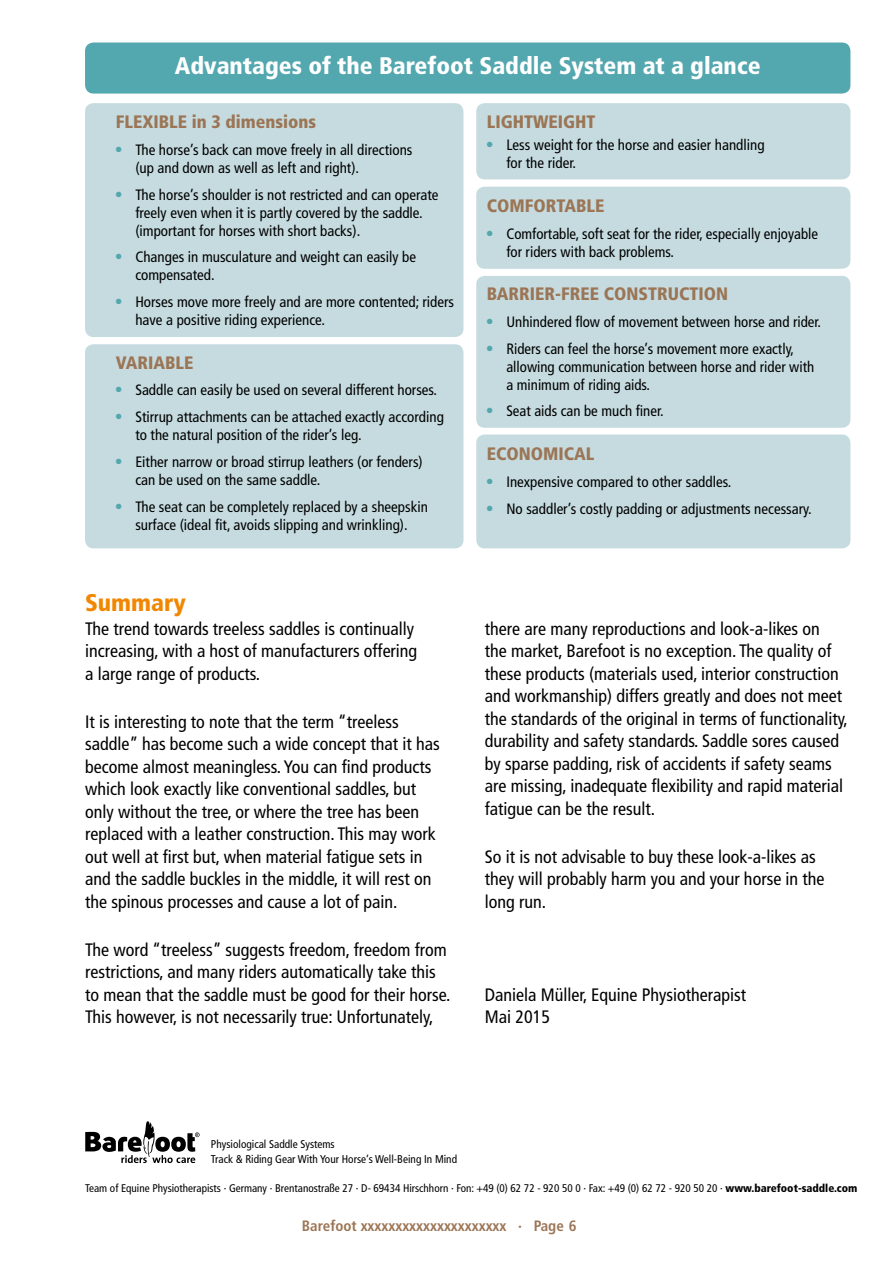
<style>
.page{position:relative;width:893px;height:1263px;background:#fff}
.page>*{position:absolute;margin:0;border:0;box-sizing:border-box;transform-origin:0 0}
.t1{font:900 condensed 24px "Frutiger";color:#fff}
.t2{font:900 condensed 24px "Frutiger";color:#f18700}
.t3{font:condensed 18px/22.5px "Frutiger";color:#000}
.t4{font:900 condensed 18px "Frutiger";color:#9b7555}
.t5{font:condensed 15px/18px "Frutiger";color:#000}
.t6{font:700 condensed 15px "Frutiger";color:#9b7555}
.t7{font:condensed 11.25px/15px "Frutiger";color:#000}
.t8{font:condensed 11.1px "Frutiger";color:#000}
.s1{font-weight:900}
</style>
<div class="page">
<svg style="left:85px;top:1121px;width:115px;height:42px"></svg>
<div style="left:85px;top:43px;width:765px;height:51px;background:#53a7ae;border-radius:9px"></div>
<div style="left:476px;top:103px;width:374px;height:76px;background:#c5dbdf;border-radius:9px"></div>
<div style="left:476px;top:187px;width:374px;height:82px;background:#c5dbdf;border-radius:9px"></div>
<div style="left:476px;top:434px;width:374px;height:114px;background:#c5dbdf;border-radius:9px"></div>
<div style="left:85px;top:344px;width:378px;height:204px;background:#c5dbdf;border-radius:9px"></div>
<div style="left:476px;top:276px;width:374px;height:152px;background:#c5dbdf;border-radius:9px"></div>
<div style="left:85px;top:103px;width:378px;height:234px;background:#c5dbdf;border-radius:9px"></div>
<h1 class="t1" style="left:175px;top:52px;width:587px">Advantages of the Barefoot Saddle System at a glance</h1>
<p class="t4" style="left:116px;top:111px;width:202px">FLEXIBLE in 3 dimensions</p>
<p class="t5" style="left:135px;top:141px;width:279px;text-indent:-20px"><sup>●</sup> The horse’s back can move freely in all directions (up and down as well as left and right).</p>
<p class="t5" style="left:135px;top:186px;width:305px;text-indent:-20px"><sup>●</sup> The horse’s shoulder is not restricted and can operate freely even when it is partly covered by the saddle. (important for horses with short backs).</p>
<p class="t5" style="left:135px;top:248px;width:282px;text-indent:-20px"><sup>●</sup> Changes in musculature and weight can easily be compensated.</p>
<p class="t5" style="left:135px;top:293px;width:320px;text-indent:-20px"><sup>●</sup> Horses move more freely and are more contented; riders have a positive riding experience.</p>
<p class="t4" style="left:116px;top:352px;width:79px">VARIABLE</p>
<p class="t5" style="left:116px;top:381px;width:323px"><sup>●</sup> Saddle can easily be used on several different horses.</p>
<p class="t5" style="left:135px;top:408px;width:310px;text-indent:-20px"><sup>●</sup> Stirrup attachments can be attached exactly according to the natural position of the rider’s leg.</p>
<p class="t5" style="left:135px;top:453px;width:289px;text-indent:-20px"><sup>●</sup> Either narrow or broad stirrup leathers (or fenders) can be used on the same saddle.</p>
<p class="t5" style="left:116px;top:498px;width:314px;text-align:center"><sup>●</sup> The seat can be completely replaced by a sheepskin surface (ideal fit, avoids slipping and wrinkling).</p>
<h1 class="t2" style="left:85px;top:588px;width:102px">Summary</h1>
<p class="t3" style="left:85px;top:617px;width:334px">The trend towards treeless saddles is continually increasing, with a host of manufacturers offering a large range of products.</p>
<p class="t3" style="left:85px;top:710px;width:356px">It is interesting to note that the term “treeless saddle” has become such a wide concept that it has become almost meaningless. You can find products which look exactly like conventional saddles, but only without the tree, or where the tree has been replaced with a leather construction. This may work out well at first but, when material fatigue sets in and the saddle buckles in the middle, it will rest on the spinous processes and cause a lot of pain.</p>
<p class="t3" style="left:85px;top:938px;width:367px">The word “treeless” suggests freedom, freedom from restrictions, and many riders automatically take this to mean that the saddle must be good for their horse.<br>This however, is not necessarily true: Unfortunately,</p>
<p class="t4" style="left:487px;top:111px;width:110px">LIGHTWEIGHT</p>
<p class="t5" style="left:506px;top:136px;width:260px;text-indent:-20px"><sup>●</sup> Less weight for the horse and easier handling for the rider.</p>
<p class="t4" style="left:487px;top:195px;width:119px">COMFORTABLE</p>
<p class="t5" style="left:506px;top:225px;width:313px;text-indent:-20px"><sup>●</sup> Comfortable, soft seat for the rider, especially enjoyable for riders with back problems.</p>
<p class="t4" style="left:487px;top:283px;width:243px">BARRIER-FREE CONSTRUCTION</p>
<p class="t5" style="left:487px;top:313px;width:336px"><sup>●</sup> Unhindered flow of movement between horse and rider.</p>
<p class="t5" style="left:506px;top:340px;width:309px;text-indent:-20px"><sup>●</sup> Riders can feel the horse’s movement more exactly, allowing communication between horse and rider with a minimum of riding aids.</p>
<p class="t5" style="left:487px;top:402px;width:178px"><sup>●</sup> Seat aids can be much finer.</p>
<p class="t4" style="left:487px;top:443px;width:109px">ECONOMICAL</p>
<p class="t5" style="left:487px;top:473px;width:246px"><sup>●</sup> Inexpensive compared to other saddles.</p>
<p class="t5" style="left:487px;top:499px;width:326px"><sup>●</sup> No saddler’s costly padding or adjustments necessary.</p>
<p class="t3" style="left:485px;top:617px;width:365px">there are many reproductions and look-a-likes on<br>the market, Barefoot is no exception. The quality of these products (materials used, interior construction and workmanship) differs greatly and does not meet the standards of the original in terms of functionality, durability and safety standards. Saddle sores caused by sparse padding, risk of accidents if safety seams are missing, inadequate flexibility and rapid material fatigue can be the result.</p>
<p class="t3" style="left:485px;top:845px;width:341px">So it is not advisable to buy these look-a-likes as they will probably harm you and your horse in the long run.</p>
<p class="t3" style="left:485px;top:983px;width:263px">Daniela Müller, Equine Physiotherapist<br>Mai 2015</p>
<p class="t7" style="left:211px;top:1137px;width:248px">Physiological Saddle Systems<br>Track &amp; Riding Gear With Your Horse‘s Well-Being In Mind</p>
<p class="t8" style="left:85px;top:1182px;width:774px">Team of Equine Physiotherapists · Germany · Brentanostraße 27 · D- 69434 Hirschhorn · Fon: +49 (0) 62 72 - 920 50 0 · Fax: +49 (0) 62 72 - 920 50 20 · <span class="s1">www.barefoot-saddle.com</span></p>
<p class="t6" style="left:302px;top:1217px;width:276px">Barefoot xxxxxxxxxxxxxxxxxxxxx · Page 6</p>
</div>
